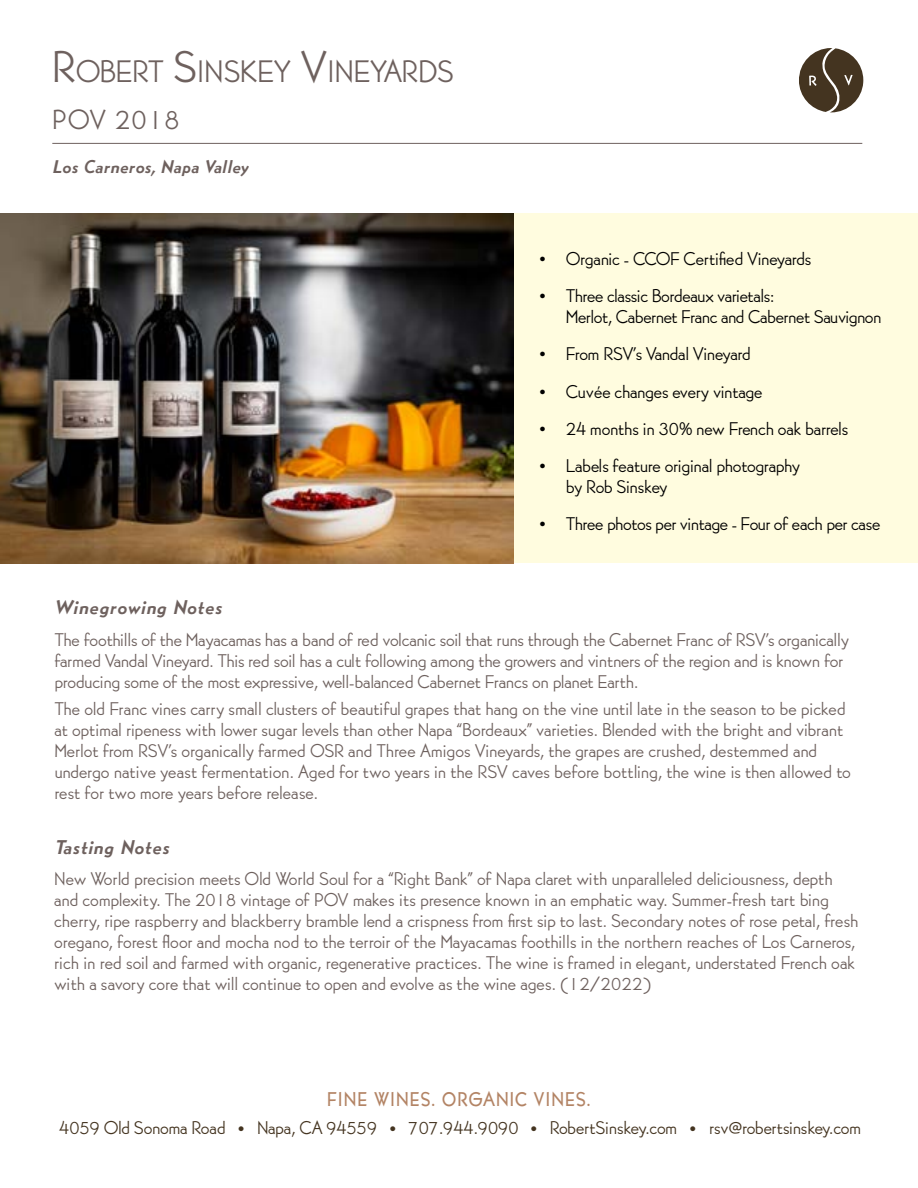
<style>
.page{position:relative;width:918px;height:1188px;background:#fff}
.page>*{position:absolute;margin:0;border:0;box-sizing:border-box;transform-origin:0 0}
.t1{font:30.45px "Bernhard Gothic SGOT Std";color:#6e615e}
.t2{font:27px "Bernhard Gothic SGOT Std";letter-spacing:.05em;color:#6e615e}
.t3{font:italic 800 19.5px "Bernhard Gothic SGOT Std";letter-spacing:.025em;color:#6e615e}
.t4{font:500 19.5px "Bernhard Gothic SGOT Std";letter-spacing:.07em;color:#b38465;scale:.9 1}
.t5{font:18px/21px "Bernhard Gothic SGOT Std";letter-spacing:-.01em;color:#6e615e}
.t6{font:18px/21px "Bernhard Gothic SGOT Std";letter-spacing:-.02em;color:#000}
.t7{font:18px "Bernhard Gothic SGOT Std";letter-spacing:-.005em;color:#443420}
.t8{font:italic 800 18px "Bernhard Gothic SGOT Std";letter-spacing:.015em;color:#6e615e}
.s1{font-size:43.5px}
.s2{font-weight:500}
</style>
<div class="page">
<div style="left:506px;top:214px;width:412px;height:349px;background:#fffcdf"></div>
<img style="left:0;top:214px;width:513px;height:349px">
<svg style="left:799px;top:48px;width:64px;height:64px"></svg>
<hr style="left:52px;top:143px;width:810px;height:1px;background:#6e615e">
<h1 class="t1" style="left:52px;top:52px;width:401px"><span class="s1">R</span>OBERT <span class="s1">S</span>INSKEY <span class="s1">V</span>INEYARDS</h1>
<h2 class="t2" style="left:52px;top:103px;width:129px">POV 2018</h2>
<p class="t8" style="left:52px;top:155px;width:197px">Los Carneros, Napa Valley</p>
<p class="t6" style="left:539px;top:248px;width:274px">• Organic - CCOF Certified Vineyards</p>
<p class="t6" style="left:566px;top:285px;width:317px;text-indent:-27px">• Three classic Bordeaux varietals:<br>Merlot, Cabernet Franc and Cabernet Sauvignon</p>
<p class="t6" style="left:539px;top:344px;width:214px">• From RSV’s Vandal Vineyard</p>
<p class="t6" style="left:539px;top:381px;width:225px">• Cuvée changes every vintage</p>
<p class="t6" style="left:539px;top:418px;width:311px">• 24 months in 30% new French oak barrels</p>
<p class="t6" style="left:566px;top:455px;width:236px;text-indent:-27px">• Labels feature original photography by Rob Sinskey</p>
<p class="t6" style="left:539px;top:513px;width:343px">• Three photos per vintage - Four of each per case</p>
<p class="t3" style="left:54px;top:595px;width:169px">Winegrowing Notes</p>
<p class="t5" style="left:54px;top:629px;width:796px">The foothills of the Mayacamas has a band of red volcanic soil that runs through the Cabernet Franc of RSV’s organically farmed Vandal Vineyard. This red soil has a cult following among the growers and vintners of the region and is known for producing some of the most expressive, well-balanced Cabernet Francs on planet Earth.</p>
<p class="t5" style="left:54px;top:699px;width:798px">The old Franc vines carry small clusters of beautiful grapes that hang on the vine until late in the season to be picked at optimal ripeness with lower sugar levels than other Napa “Bordeaux” varieties. Blended with the bright and vibrant Merlot from RSV’s organically farmed OSR and Three Amigos Vineyards, the grapes are crushed, destemmed and undergo native yeast fermentation. Aged for two years in the RSV caves before bottling, the wine is then allowed to rest for two more years before release.</p>
<p class="t3" style="left:55px;top:834px;width:116px">Tasting Notes</p>
<p class="t5" style="left:54px;top:868px;width:806px">New World precision meets Old World Soul for a “Right Bank” of Napa claret with unparalleled deliciousness, depth and complexity. The 2018 vintage of POV makes its presence known in an emphatic way. Summer-fresh tart bing cherry, ripe raspberry and blackberry bramble lend a crispness from first sip to last. Secondary notes of rose petal, fresh oregano, forest floor and mocha nod to the terroir of the Mayacamas foothills in the northern reaches of Los Carneros, rich in red soil and farmed with organic, regenerative practices. The wine is framed in elegant, understated French oak with a savory core that will continue to open and evolve as the wine ages. (12/2022)</p>
<p class="t4" style="left:327px;top:1086px;width:294px">FINE WINES. ORGANIC VINES.</p>
<p class="t7" style="left:59px;top:1116px;width:803px">4059 Old Sonoma Road <span class="s2">•</span> Napa, CA 94559 <span class="s2">•</span> 707.944.9090 <span class="s2">•</span> RobertSinskey.com <span class="s2">•</span> rsv@robertsinskey.com</p>
</div>
